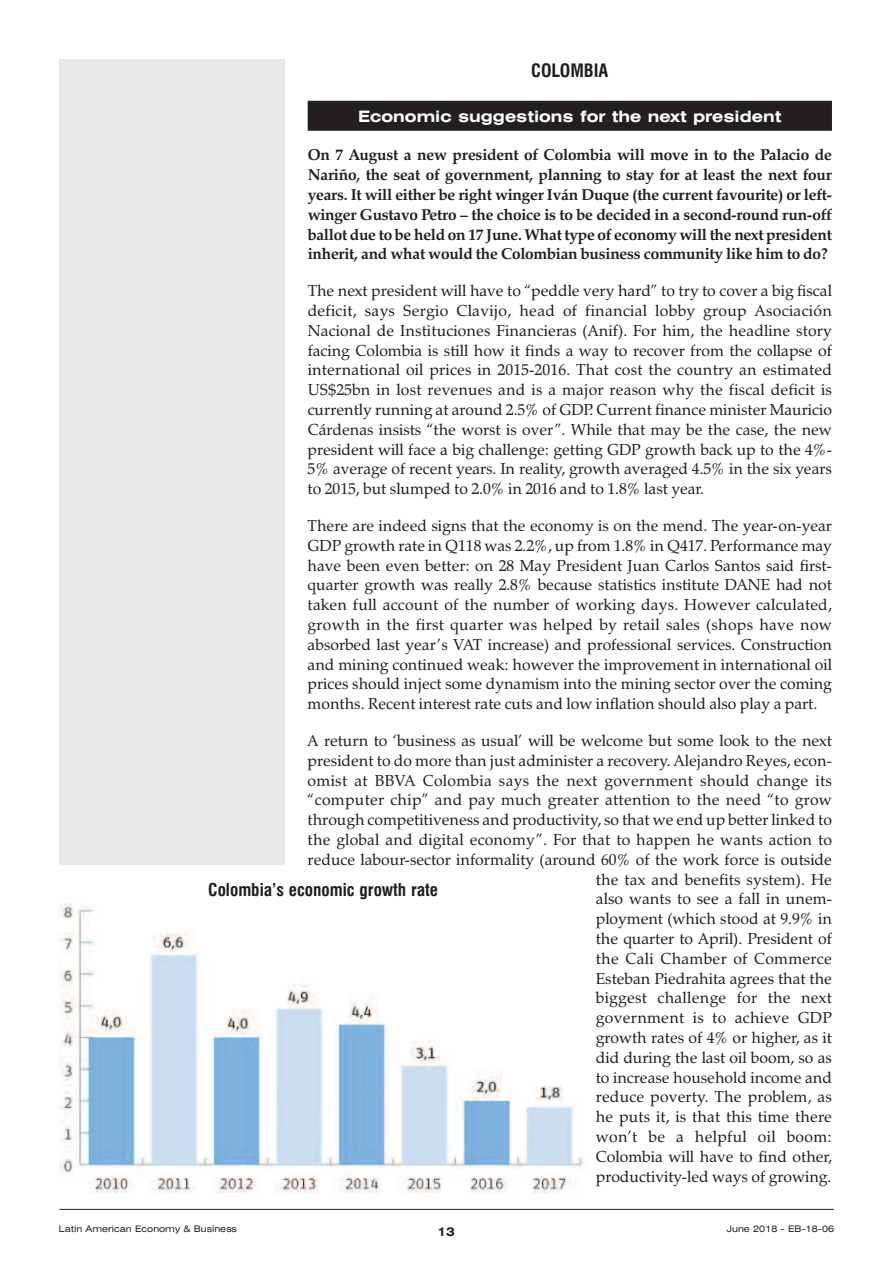
<style>
.page{position:relative;width:893px;height:1263px;background:#fff}
.page>*{position:absolute;margin:0;border:0;box-sizing:border-box;transform-origin:0 0}
.t1{font:700 condensed 18px "Swiss 721 BT";color:#231f20}
.t2{font:700 condensed 17.25px "Swiss 721 BT";color:#231f20}
.t3{font:15.75px/19.8px "Zapf Calligraphic 801 BT";color:#231f20;text-align:justify}
.t4{font:700 15.75px/19.8px "Zapf Calligraphic 801 BT";letter-spacing:-.015em;color:#231f20;text-align:justify}
.t5{font:700 expanded 15.75px "Swiss 721 BT";color:#fff}
.t6{font:700 expanded 12px "Swiss 721 BT";color:#231f20}
.t7{font:expanded 9px "Swiss 721 BT";color:#231f20}
</style>
<div class="page">
<div style="left:308px;top:101px;width:524px;height:30px;background:#231f20"></div>
<div style="left:60px;top:60px;width:225px;height:805px;background:#e7e8e9"></div>
<hr style="left:60px;top:1209px;width:774px;height:1px;background:#231f20">
<img style="left:60px;top:903px;width:524px;height:291px">
<p class="t1" style="left:531px;top:60px;width:79px">COLOMBIA</p>
<p class="t5" style="left:358px;top:107px;width:425px">Economic suggestions for the next president</p>
<p class="t4" style="left:308px;top:145px;width:526px">On 7 August a new president of Colombia will move in to the Palacio de Nariño, the seat of government, planning to stay for at least the next four years. It will either be right winger Iván Duque (the current favourite) or left&shy;winger Gustavo Petro – the choice is to be decided in a second-round run-off ballot due to be held on 17 June. What type of economy will the next president inherit, and what would the Colombian business community like him to do?</p>
<p class="t3" style="left:308px;top:281px;width:526px">The next president will have to “peddle very hard” to try to cover a big fiscal deficit, says Sergio Clavijo, head of financial lobby group Asociación Nacional de Instituciones Financieras (Anif). For him, the headline story facing Colombia is still how it finds a way to recover from the collapse of international oil prices in 2015-2016. That cost the country an estimated US$25bn in lost revenues and is a major reason why the fiscal deficit is currently running at around 2.5% of GDP. Current finance minister Mauricio Cárdenas insists “the worst is over”. While that may be the case, the new president will face a big challenge: getting GDP growth back up to the 4%- 5% average of recent years. In reality, growth averaged 4.5% in the six years to 2015, but slumped to 2.0% in 2016 and to 1.8% last year.</p>
<p class="t3" style="left:308px;top:516px;width:526px">There are indeed signs that the economy is on the mend. The year-on-year GDP growth rate in Q118 was 2.2%, up from 1.8% in Q417. Performance may have been even better: on 28 May President Juan Carlos Santos said first&shy;quarter growth was really 2.8% because statistics institute DANE had not taken full account of the number of working days. However calculated, growth in the first quarter was helped by retail sales (shops have now absorbed last year’s VAT increase) and professional services. Construction and mining continued weak: however the improvement in international oil prices should inject some dynamism into the mining sector over the coming months. Recent interest rate cuts and low inflation should also play a part.</p>
<p class="t3" style="left:308px;top:731px;width:526px;text-align:right">A return to ‘business as usual’ will be welcome but some look to the next president to do more than just administer a recovery. Alejandro Reyes, econ&shy;omist at BBVA Colombia says the next government should change its “computer chip” and pay much greater attention to the need “to grow through competitiveness and productivity, so that we end up better linked to the global and digital economy”. For that to happen he wants action to reduce labour-sector informality (around 60% of the work force is outside the tax and benefits system). He<br>also wants to see a fall in unem-<br>ployment (which stood at 9.9% in<br>the quarter to April). President of<br>the Cali Chamber of Commerce<br>Esteban Piedrahita agrees that the<br>biggest challenge for the next<br>government is to achieve GDP<br>growth rates of 4% or higher, as it<br>did during the last oil boom, so as<br>to increase household income and<br>reduce poverty. The problem, as<br>he puts it, is that this time there<br>won’t be a helpful oil boom:<br>Colombia will have to find other,<br>productivity-led ways of growing.</p>
<p class="t2" style="left:208px;top:880px;width:231px">Colombia’s economic growth rate</p>
<p class="t7" style="left:59px;top:1224px;width:180px">Latin American Economy &amp; Business</p>
<p class="t6" style="left:437px;top:1225px;width:19px">13</p>
<p class="t7" style="left:727px;top:1224px;width:109px">June 2018 - EB-18-06</p>
</div>
